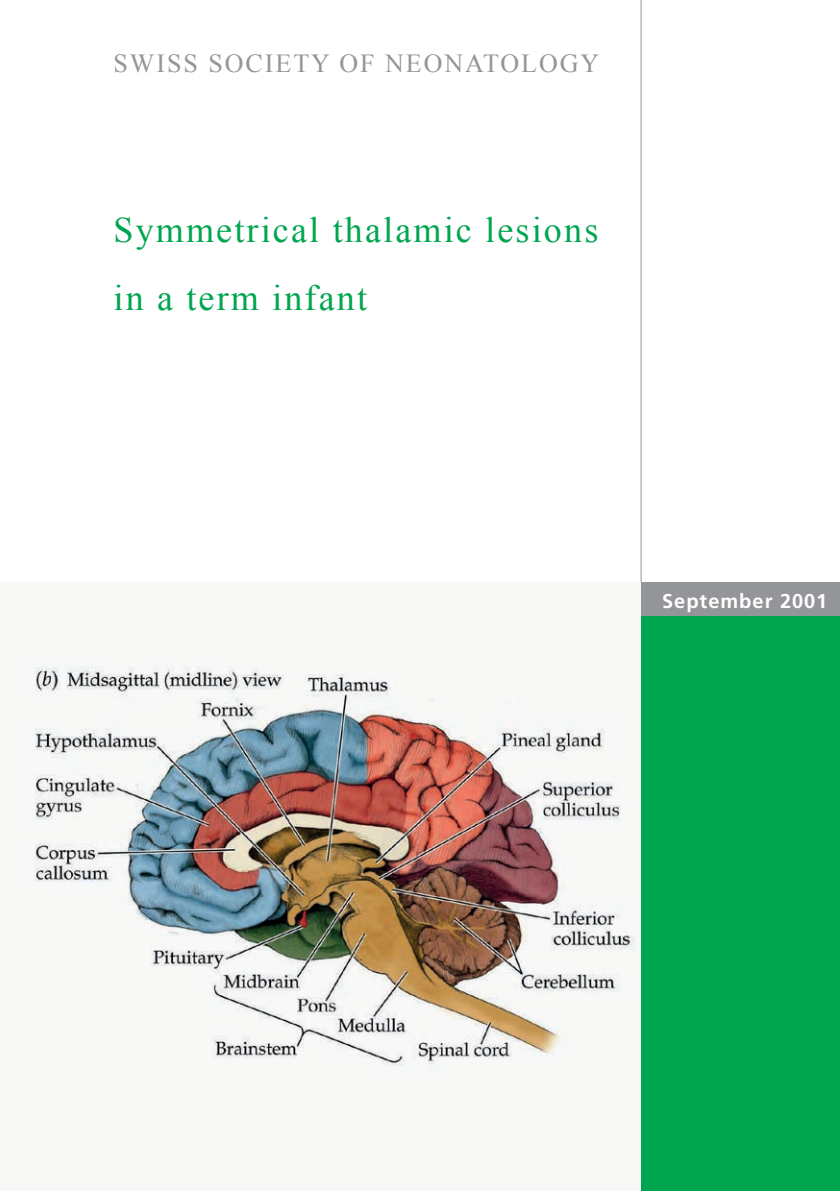
<style>
.page{position:relative;width:840px;height:1191px;background:#fff}
.page>*{position:absolute;margin:0;border:0;box-sizing:border-box;transform-origin:0 0}
.t1{font:36px/68px "Times New Roman";letter-spacing:.06em;color:#00a54f}
.t2{font:26px "Times New Roman";letter-spacing:.075em;color:#939598}
.t3{font:700 20px "Frutiger LT Std";letter-spacing:.05em;color:#fff}
</style>
<div class="page">
<hr style="left:640px;top:0;width:1px;height:1191px;background:#939598">
<div style="left:641px;top:582px;width:198px;height:35px;background:#939598"></div>
<div style="left:641px;top:616px;width:198px;height:575px;background:#00a54f"></div>
<img style="left:28px;top:666px;width:608px;height:408px">
<p class="t2" style="left:113px;top:46px;width:487px">SWISS SOCIETY OF NEONATOLOGY</p>
<p class="t1" style="left:113px;top:195px;width:486px">Symmetrical thalamic lesions in a term infant</p>
<p class="t3" style="left:661px;top:589px;width:166px">September 2001</p>
</div>
